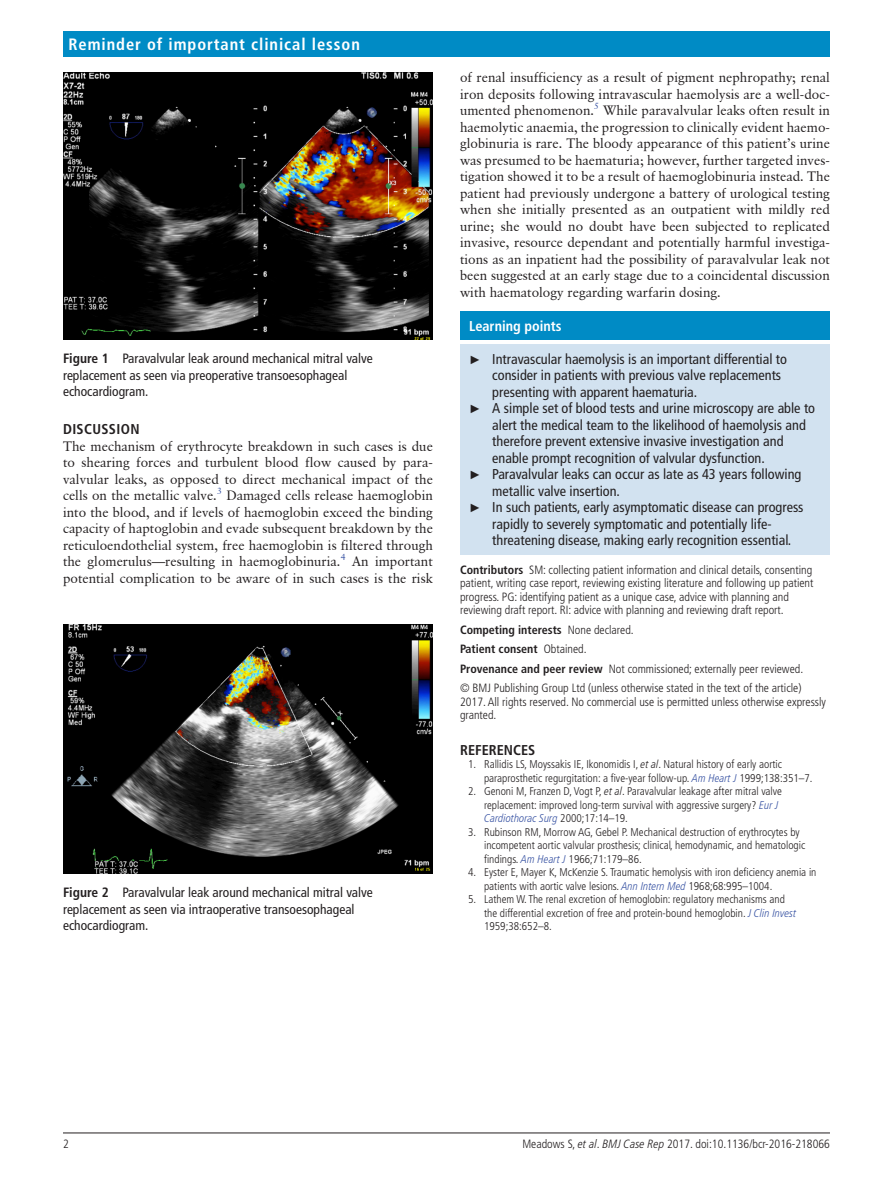
<style>
.page{position:relative;width:893px;height:1191px;background:#fff}
.page>*{position:absolute;margin:0;border:0;box-sizing:border-box;transform-origin:0 0}
.t1{font:700 condensed 16.5px "Frutiger LT Pro";letter-spacing:.055em;color:#fff}
.t2{font:condensed 14.25px "Frutiger LT Pro";color:#231f20}
.t3{font:700 condensed 14.25px "Frutiger LT Pro";color:#fff}
.t4{font:700 condensed 14.25px "Frutiger LT Pro";letter-spacing:.025em;color:#231f20}
.t5{font:700 condensed 14.25px "Frutiger LT Std";color:#231f20}
.t6{font:13.5px/16.5px "Classical Garamond BT";color:#231f20;text-align:justify}
.t7{font:condensed 13.5px/16.5px "Frutiger LT Pro";color:#231f20}
.t8{font:300 condensed 12px/13.5px "Frutiger LT Pro";color:#231f20}
.t9{font:300 condensed 11.25px/13.5px "Frutiger LT Pro";color:#231f20}
.s1{font-weight:700}
.s2{font-family:"Arial";font-stretch:normal;font-size:12px}
.s3{font-style:italic}
.s4{font-style:italic;color:#3853a3}
</style>
<div class="page">
<hr style="left:63px;top:1132px;width:767px;height:1px;background:#231f20">
<div style="left:63px;top:31px;width:767px;height:25px;background:#008bc5"></div>
<div style="left:460px;top:311px;width:370px;height:29px;background:#008bc5"></div>
<div style="left:460px;top:344px;width:370px;height:210px;background:#d2e2f0"></div>
<img style="left:64px;top:72px;width:368px;height:267px">
<img style="left:64px;top:625px;width:368px;height:248px">
<p class="t1" style="left:69px;top:34px;width:293px">Reminder of important clinical lesson</p>
<p class="t7" style="left:63px;top:350px;width:311px"><span class="s1">Figure 1</span> Paravalvular leak around mechanical mitral valve replacement as seen via preoperative transoesophageal echocardiogram.</p>
<p class="t4" style="left:63px;top:421px;width:78px">Discussion</p>
<p class="t6" style="left:63px;top:437px;width:371px">The mechanism of erythrocyte breakdown in such cases is due to shearing forces and turbulent blood flow caused by para&shy;valvular leaks, as opposed to direct mechanical impact of the cells on the metallic valve.<sup>3</sup> Damaged cells release haemoglobin into the blood, and if levels of haemoglobin exceed the binding capacity of haptoglobin and evade subsequent breakdown by the reticuloendothelial system, free haemoglobin is filtered through the glomerulus—resulting in haemoglobinuria.<sup>4</sup> An important potential complication to be aware of in such cases is the risk</p>
<p class="t7" style="left:63px;top:884px;width:311px"><span class="s1">Figure 2</span> Paravalvular leak around mechanical mitral valve replacement as seen via intraoperative transoesophageal echocardiogram.</p>
<p class="t6" style="left:460px;top:69px;width:371px">of renal insufficiency as a result of pigment nephropathy; renal iron deposits following intravascular haemolysis are a well-doc&shy;umented phenomenon.<sup>5</sup> While paravalvular leaks often result in haemolytic anaemia, the progression to clinically evident haemo&shy;globinuria is rare. The bloody appearance of this patient’s urine was presumed to be haematuria; however, further targeted inves&shy;tigation showed it to be a result of haemoglobinuria instead. The patient had previously undergone a battery of urological testing when she initially presented as an outpatient with mildly red urine; she would no doubt have been subjected to replicated invasive, resource dependant and potentially harmful investiga&shy;tions as an inpatient had the possibility of paravalvular leak not been suggested at an early stage due to a coincidental discussion with haematology regarding warfarin dosing.</p>
<p class="t3" style="left:469px;top:317px;width:94px">Learning points</p>
<p class="t2" style="left:469px;top:350px;width:319px"><span class="s2">►</span> Intravascular haemolysis is an important differential to</p>
<p class="t2" style="left:492px;top:367px;width:290px">consider in patients with previous valve replacements</p>
<p class="t2" style="left:492px;top:383px;width:206px">presenting with apparent haematuria.</p>
<p class="t2" style="left:469px;top:400px;width:348px"><span class="s2">►</span> A simple set of blood tests and urine microscopy are able to</p>
<p class="t2" style="left:492px;top:416px;width:315px">alert the medical team to the likelihood of haemolysis and</p>
<p class="t2" style="left:492px;top:433px;width:293px">therefore prevent extensive invasive investigation and</p>
<p class="t2" style="left:492px;top:449px;width:274px">enable prompt recognition of valvular dysfunction.</p>
<p class="t2" style="left:469px;top:466px;width:334px"><span class="s2">►</span> Paravalvular leaks can occur as late as 43 years following</p>
<p class="t2" style="left:492px;top:482px;width:129px">metallic valve insertion.</p>
<p class="t2" style="left:469px;top:499px;width:336px"><span class="s2">►</span> In such patients, early asymptomatic disease can progress</p>
<p class="t2" style="left:492px;top:515px;width:281px">rapidly to severely symptomatic and potentially life-</p>
<p class="t2" style="left:492px;top:532px;width:300px">threatening disease, making early recognition essential.</p>
<p class="t8" style="left:460px;top:563px;width:355px"><span class="s1">Contributors</span> SM: collecting patient information and clinical details, consenting patient, writing case report, reviewing existing literature and following up patient progress. PG: identifying patient as a unique case, advice with planning and reviewing draft report. RI: advice with planning and reviewing draft report.</p>
<p class="t8" style="left:460px;top:620px;width:345px;line-height:19.5px"><span class="s1">Competing interests</span> None declared.<br><span class="s1">Patient consent</span> Obtained.<br><span class="s1">Provenance and peer review</span> Not commissioned; externally peer reviewed. © BMJ Publishing Group Ltd (unless otherwise stated in the text of the article)</p>
<p class="t8" style="left:460px;top:695px;width:367px">2017. All rights reserved. No commercial use is permitted unless otherwise expressly granted.</p>
<p class="t5" style="left:460px;top:741px;width:77px">REFERENCES</p>
<p class="t9" style="left:484px;top:757px;width:330px;text-indent:-16px">1. Rallidis LS, Moyssakis IE, Ikonomidis I, <span class="s3">et al</span>. Natural history of early aortic paraprosthetic regurgitation: a five-year follow-up. <span class="s4">Am Heart J</span> 1999;138:351–7.</p>
<p class="t9" style="left:484px;top:784px;width:299px;text-indent:-16px">2. Genoni M, Franzen D, Vogt P, <span class="s3">et al</span>. Paravalvular leakage after mitral valve replacement: improved long-term survival with aggressive surgery? <span class="s4">Eur J<br>Cardiothorac Surg</span> 2000;17:14–19.</p>
<p class="t9" style="left:484px;top:825px;width:323px;text-indent:-16px">3. Rubinson RM, Morrow AG, Gebel P. Mechanical destruction of erythrocytes by incompetent aortic valvular prosthesis; clinical, hemodynamic, and hematologic findings. <span class="s4">Am Heart J</span> 1966;71:179–86.</p>
<p class="t9" style="left:484px;top:865px;width:334px;text-indent:-16px">4. Eyster E, Mayer K, McKenzie S. Traumatic hemolysis with iron deficiency anemia in patients with aortic valve lesions. <span class="s4">Ann Intern Med</span> 1968;68:995–1004.</p>
<p class="t9" style="left:484px;top:892px;width:314px;text-indent:-16px">5. Lathem W. The renal excretion of hemoglobin: regulatory mechanisms and the differential excretion of free and protein-bound hemoglobin. <span class="s4">J Clin Invest<br></span>1959;38:652–8.</p>
<p class="t8" style="left:63px;top:1136px;width:7px">2</p>
<p class="t8" style="left:522px;top:1136px;width:309px">Meadows S, <span class="s3">et al</span>. <span class="s3">BMJ Case Rep</span> 2017. doi:10.1136/bcr-2016-218066</p>
</div>
